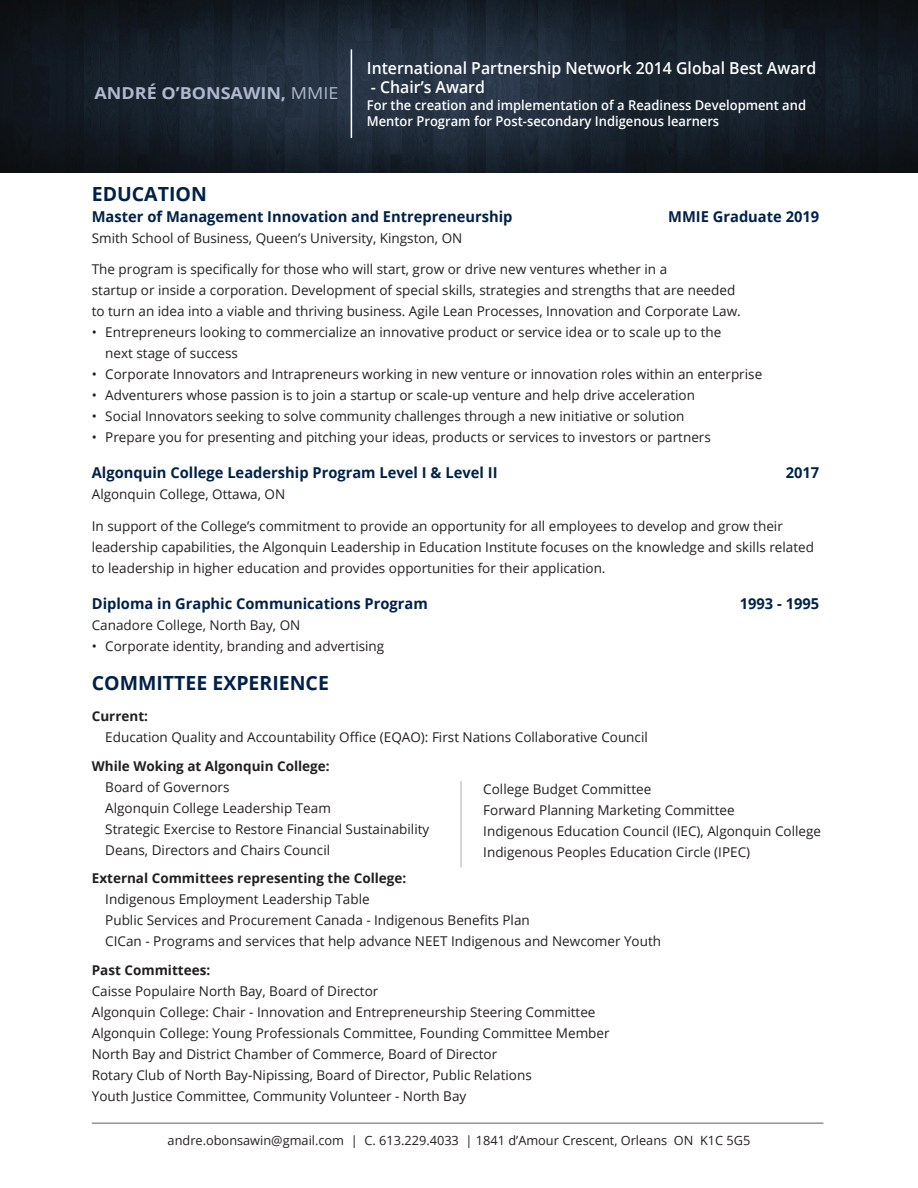
<style>
.page{position:relative;width:918px;height:1188px;background:#fff}
.page>*{position:absolute;margin:0;border:0;box-sizing:border-box;transform-origin:0 0}
.t1{font:700 19.5px "Open Sans";color:#002149}
.t2{font:600 16.5px "Open Sans";color:#fff;scale:.96 1}
.t3{font:700 16.5px "Open Sans";color:#afb8cc;scale:1.09 1}
.t4{font:700 15px "Open Sans";color:#002149}
.t5{font:13.5px/21px "Open Sans";color:#231f20}
.t6{font:600 13.5px/16.2px "Open Sans";color:#fff;scale:.96 1}
.t7{font:700 13.5px "Open Sans";color:#231f20}
.t8{font:12.75px "Open Sans";color:#231f20}
.s1{font-weight:400}
</style>
<div class="page">
<hr style="left:92px;top:1122px;width:731px;height:2px;background:#939598">
<img style="left:0;top:0;width:918px;height:172px">
<hr style="left:351px;top:49px;width:1px;height:89px;background:#fff">
<hr style="left:460px;top:781px;width:2px;height:86px;background:#c7c8ca">
<p class="t3" style="left:94px;top:81px;width:225px">ANDRÉ O’BONSAWIN, <span class="s1">MMIE</span></p>
<p class="t2" style="left:367px;top:56px;width:470px">International Partnership Network 2014 Global Best Award</p>
<p class="t2" style="left:371px;top:76px;width:120px">- Chair’s Award</p>
<p class="t6" style="left:367px;top:96px;width:459px">For the creation and implementation of a Readiness Development and<br>Mentor Program for Post-secondary Indigenous learners</p>
<h1 class="t1" style="left:92px;top:180px;width:117px">EDUCATION</h1>
<p class="t4" style="left:92px;top:206px;width:422px">Master of Management Innovation and Entrepreneurship</p>
<p class="t4" style="left:668px;top:206px;width:153px">MMIE Graduate 2019</p>
<p class="t5" style="left:92px;top:227px;width:372px">Smith School of Business, Queen’s University, Kingston, ON</p>
<p class="t5" style="left:92px;top:258px;width:650px">The program is specifically for those who will start, grow or drive new ventures whether in a<br>startup or inside a corporation. Development of special skills, strategies and strengths that are needed to turn an idea into a viable and thriving business. Agile Lean Processes, Innovation and Corporate Law.</p>
<p class="t5" style="left:105px;top:321px;width:618px;text-indent:-13px">• Entrepreneurs looking to commercialize an innovative product or service idea or to scale up to the next stage of success</p>
<p class="t5" style="left:92px;top:363px;width:672px">• Corporate Innovators and Intrapreneurs working in new venture or innovation roles within an enterprise</p>
<p class="t5" style="left:92px;top:384px;width:605px">• Adventurers whose passion is to join a startup or scale-up venture and help drive acceleration</p>
<p class="t5" style="left:92px;top:405px;width:594px">• Social Innovators seeking to solve community challenges through a new initiative or solution</p>
<p class="t5" style="left:92px;top:426px;width:621px">• Prepare you for presenting and pitching your ideas, products or services to investors or partners</p>
<p class="t4" style="left:92px;top:462px;width:407px">Algonquin College Leadership Program Level I &amp; Level II</p>
<p class="t4" style="left:786px;top:462px;width:35px">2017</p>
<p class="t5" style="left:92px;top:483px;width:195px">Algonquin College, Ottawa, ON</p>
<p class="t5" style="left:92px;top:515px;width:724px">In support of the College’s commitment to provide an opportunity for all employees to develop and grow their leadership capabilities, the Algonquin Leadership in Education Institute focuses on the knowledge and skills related to leadership in higher education and provides opportunities for their application.</p>
<p class="t4" style="left:92px;top:593px;width:337px">Diploma in Graphic Communications Program</p>
<p class="t4" style="left:740px;top:593px;width:81px">1993 - 1995</p>
<p class="t5" style="left:92px;top:614px;width:210px">Canadore College, North Bay, ON</p>
<p class="t5" style="left:92px;top:635px;width:294px">• Corporate identity, branding and advertising</p>
<h1 class="t1" style="left:92px;top:669px;width:239px">COMMITTEE EXPERIENCE</h1>
<p class="t7" style="left:92px;top:707px;width:58px">Current:</p>
<p class="t5" style="left:105px;top:726px;width:544px">Education Quality and Accountability Office (EQAO): First Nations Collaborative Council</p>
<p class="t7" style="left:92px;top:756px;width:239px">While Woking at Algonquin College:</p>
<p class="t5" style="left:105px;top:776px;width:326px">Board of Governors<br>Algonquin College Leadership Team<br>Strategic Exercise to Restore Financial Sustainability Deans, Directors and Chairs Council</p>
<p class="t7" style="left:92px;top:869px;width:316px">External Committees representing the College:</p>
<p class="t5" style="left:105px;top:888px;width:557px">Indigenous Employment Leadership Table<br>Public Services and Procurement Canada - Indigenous Benefits Plan<br>CICan - Programs and services that help advance NEET Indigenous and Newcomer Youth</p>
<p class="t7" style="left:92px;top:960px;width:120px">Past Committees:</p>
<p class="t5" style="left:92px;top:980px;width:519px">Caisse Populaire North Bay, Board of Director<br>Algonquin College: Chair - Innovation and Entrepreneurship Steering Committee Algonquin College: Young Professionals Committee, Founding Committee Member North Bay and District Chamber of Commerce, Board of Director<br>Rotary Club of North Bay-Nipissing, Board of Director, Public Relations<br>Youth Justice Committee, Community Volunteer - North Bay</p>
<p class="t5" style="left:483px;top:779px;width:339px">College Budget Committee<br>Forward Planning Marketing Committee<br>Indigenous Education Council (IEC), Algonquin College Indigenous Peoples Education Circle (IPEC)</p>
<p class="t8" style="left:168px;top:1131px;width:584px">andre.obonsawin@gmail.com | C. 613.229.4033 | 1841 d’Amour Crescent, Orleans ON K1C 5G5</p>
</div>
